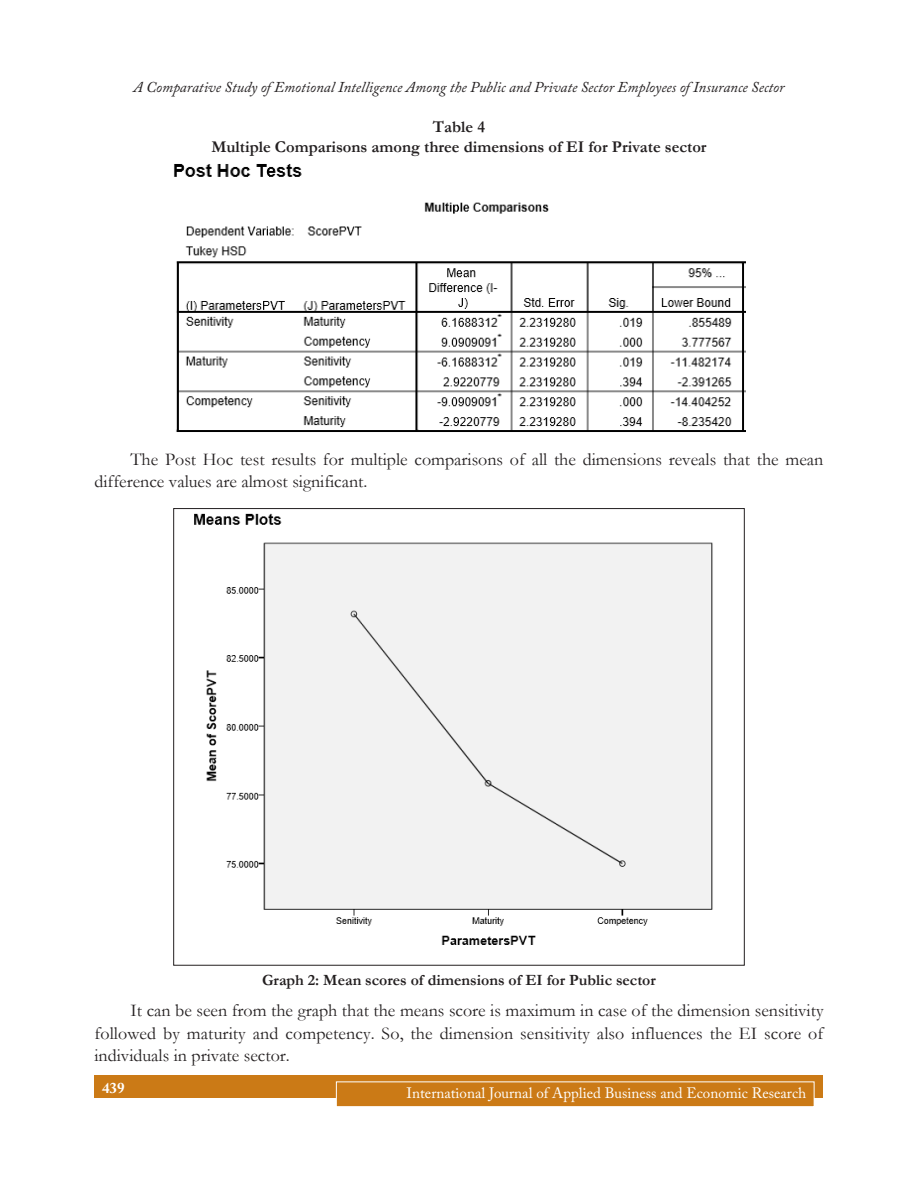
<style>
.page{position:relative;width:918px;height:1188px;background:#fff}
.page>*{position:absolute;margin:0;border:0;box-sizing:border-box;transform-origin:0 0}
.Body_text{font:18px/22.5px "Garamond";color:#231f20}
.Table_Head{font:700 16.5px/19.8px "Garamond";color:#231f20;text-align:center}
.t1{font:700 15.75px "Garamond";color:#231f20}
.t2{font:italic 15px "Adobe Caslon Pro";color:#231f20}
.t3{font:15px "Adobe Caslon Pro";color:#fff}
.t4{font:700 15px "Adobe Caslon Pro";color:#fff}
</style>
<div class="page">
<div style="left:94px;top:1076px;width:730px;height:22px;background:#cb7a16"></div>
<div style="left:336px;top:1082px;width:478px;height:25px;background:#cb7a16"></div>
<div style="left:336px;top:1082px;width:478px;height:25px;border:1px solid #fff"></div>
<img style="left:174px;top:164px;width:572px;height:268px">
<img style="left:194px;top:513px;width:519px;height:432px">
<p class="t2" style="left:133px;top:78px;width:653px">A Comparative Study of Emotional Intelligence Among the Public and Private Sector Employees of Insurance Sector</p>
<p class="Table_Head" style="left:211px;top:117px;width:497px">Table 4<br>Multiple Comparisons among three dimensions of EI for Private sector</p>
<p class="Body_text" style="left:94px;top:447px;width:730px;text-indent:36px">The Post Hoc test results for multiple comparisons of all the dimensions reveals that the mean difference values are almost significant.</p>
<p class="t1" style="left:262px;top:969px;width:395px">Graph 2: Mean scores of dimensions of EI for Public sector</p>
<p class="Body_text" style="left:94px;top:999px;width:731px;text-align:justify;text-indent:36px">It can be seen from the graph that the means score is maximum in case of the dimension sensitivity followed by maturity and competency. So, the dimension sensitivity also influences the EI score of individuals in private sector.</p>
<p class="t4" style="left:102px;top:1079px;width:24px">439</p>
<p class="t3" style="left:407px;top:1084px;width:401px">International Journal of Applied Business and Economic Research</p>
</div>
